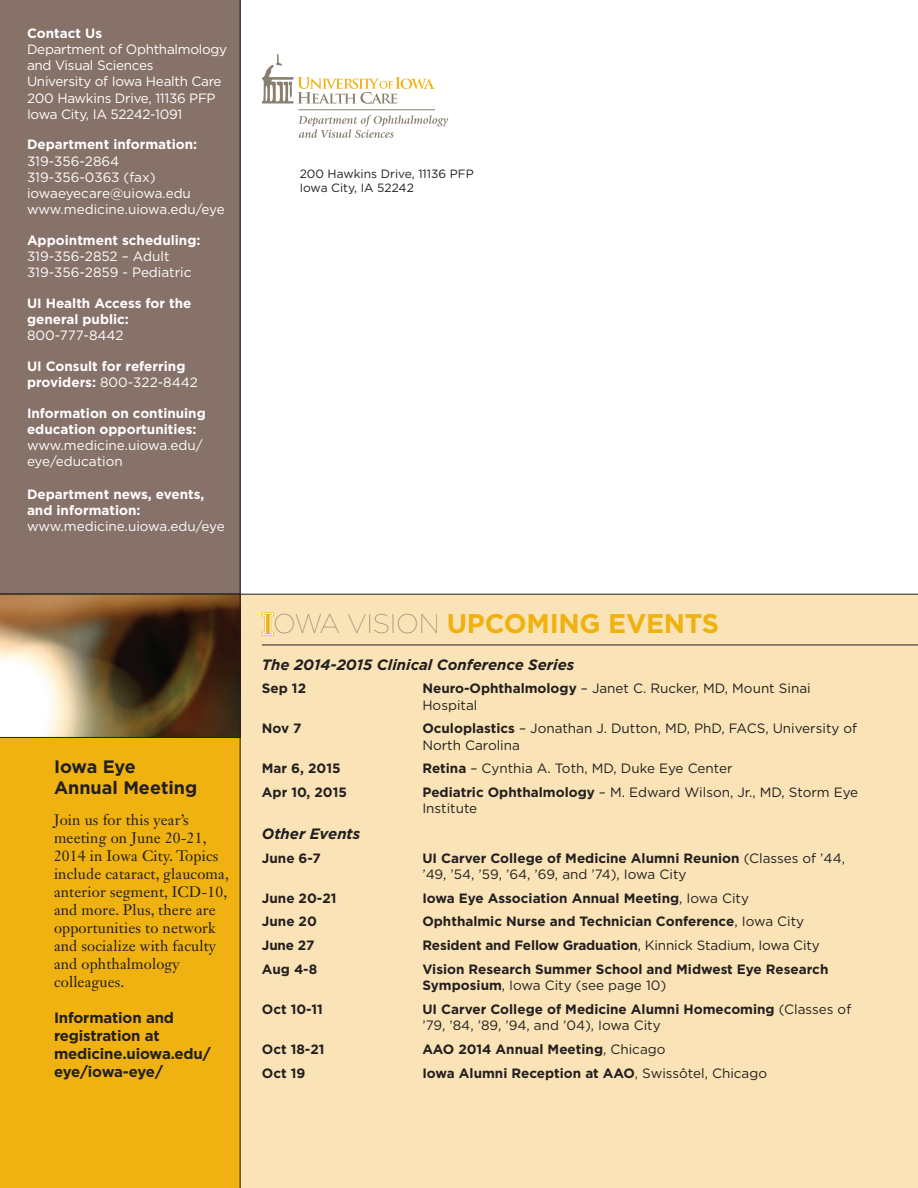
<style>
.page{position:relative;width:918px;height:1188px;background:#fff}
.page>*{position:absolute;margin:0;border:0;box-sizing:border-box;transform-origin:0 0}
.t1{font:700 27px "Gotham";letter-spacing:-.01em;color:#efb211}
.t2{font:700 18px/21.6px "Gotham";color:#231f20}
.t3{font:15px/18px "Janson Text LT Std";letter-spacing:.01em;color:#231f20}
.t4{font:700 15px/18px "Gotham";letter-spacing:-.01em;color:#231f20}
.t5{font:italic 700 15px "Gotham";color:#231f20}
.t6{font:13.5px/16.2px "Gotham";color:#231f20}
.t7{font:700 13.5px/16.2px "Gotham";color:#231f20}
.t8{font:13.5px/16.2px "Gotham";letter-spacing:-.005em;color:#fff}
.t9{font:700 13.5px/16.2px "Gotham";color:#fff}
.t10{font:12px/14.4px "Gotham";color:#231f20}
.s1{font-weight:400}
.s2{font-weight:100;color:#877269}
.s3{font-weight:700}
</style>
<div class="page">
<div style="left:0;top:0;width:240px;height:594px;background:#877269"></div>
<div style="left:240px;top:594px;width:678px;height:594px;background:#fae4b7"></div>
<hr style="left:262px;top:645px;width:656px;height:1px;background:#231f20">
<svg style="left:299px;top:115px;width:149px;height:23px"></svg>
<svg style="left:262px;top:54px;width:173px;height:50px"></svg>
<hr style="left:298px;top:109px;width:137px;height:1px;background:#887f6f">
<div style="left:0;top:738px;width:240px;height:450px;background:#efb211"></div>
<svg style="left:262px;top:612px;width:12px;height:24px"></svg>
<svg style="left:0;top:594px;width:240px;height:144px;background:#7e684e"></svg>
<p class="t9" style="left:27px;top:25px;width:77px">Contact Us</p>
<p class="t8" style="left:27px;top:41px;width:202px">Department of Ophthalmology and Visual Sciences<br>U niversity of I owa Health Care<br>200 Hawkins D rive, 11136 PFP<br>I owa City, I A 52242-1091</p>
<p class="t9" style="left:27px;top:136px;width:172px">Department information:</p>
<p class="t8" style="left:27px;top:152px;width:199px">319-356-2864<br>319-356-0363 (fax) iowaeyecare@uiowa.edu www.medicine.uiowa.edu/eye</p>
<p class="t9" style="left:27px;top:232px;width:175px">Appointment scheduling:</p>
<p class="t8" style="left:27px;top:248px;width:166px">319-356-2852 – Adult<br>319-356-2859 - Pediatric</p>
<p class="t9" style="left:27px;top:295px;width:166px">UI Health Access for the general public:</p>
<p class="t8" style="left:27px;top:327px;width:98px">800-777-8442</p>
<p class="t9" style="left:27px;top:358px;width:172px">UI Consult for referring providers: <span class="s1">800-322-8442</span></p>
<p class="t9" style="left:27px;top:405px;width:180px">I nformation on continuing education opportunities:</p>
<p class="t8" style="left:27px;top:437px;width:177px">www.medicine.uiowa.edu/ eye/education</p>
<p class="t9" style="left:27px;top:486px;width:179px">Department news, events, and information:</p>
<p class="t8" style="left:27px;top:518px;width:199px">www.medicine.uiowa.edu/eye</p>
<h2 class="t2" style="left:54px;top:755px;width:145px">I owa Eye<br>Annual Meeting</h2>
<p class="t3" style="left:54px;top:811px;width:176px">Join us for this year’s meeting on June 20-21,<br>2014 in Iowa City. Topics include cataract, glaucoma, anterior segment, ICD-10, and more. Plus, there are opportunities to network and socialize with faculty and ophthalmology colleagues.</p>
<p class="t4" style="left:54px;top:1009px;width:158px">I nformation and registration at medicine.uiowa.edu/ eye/iowa-eye/</p>
<p class="t10" style="left:300px;top:166px;width:159px">200 Hawkins D rive, 11136 PFP<br>I owa City, I A 52242</p>
<h1 class="t1" style="left:273px;top:605px;width:447px"><span class="s2">OWA VISION</span> Upcoming events</h1>
<p class="t5" style="left:262px;top:654px;width:314px">The 2014-2015 Clinical Conference Series</p>
<p class="t7" style="left:262px;top:681px;width:46px">Sep 12</p>
<p class="t6" style="left:422px;top:680px;width:390px"><span class="s3">Neuro-Ophthalmology</span> – Janet C. Rucker, MD, M ount Sinai<br>Hospital</p>
<p class="t7" style="left:262px;top:720px;width:41px">Nov 7</p>
<p class="t6" style="left:422px;top:720px;width:436px"><span class="s3">Oculoplastics</span> – Jonathan J. Dutton, MD, PhD, FACS, U niversity of<br>North Carolina</p>
<p class="t7" style="left:262px;top:760px;width:80px">Mar 6, 2015</p>
<p class="t6" style="left:422px;top:760px;width:312px"><span class="s3">Retina</span> – Cynthia A. Toth, MD, D uke Eye Center</p>
<p class="t7" style="left:262px;top:784px;width:87px">Apr 10, 2015</p>
<p class="t6" style="left:422px;top:784px;width:437px"><span class="s3">Pediatric Ophthalmology</span> – M . Edward Wilson, Jr., MD, Storm Eye<br>I nstitute</p>
<p class="t5" style="left:262px;top:824px;width:100px">Other Events</p>
<p class="t7" style="left:262px;top:850px;width:61px">June 6-7</p>
<p class="t6" style="left:422px;top:850px;width:424px"><span class="s3">UI Carver College of Medicine Alumni Reunion</span> (Classes of ’44, ’49, ’54, ’59, ’64, ’69, and ’74), I owa City</p>
<p class="t7" style="left:262px;top:890px;width:76px">June 20-21</p>
<p class="t7" style="left:422px;top:890px;width:328px">Iowa Eye Association Annual Meeting<span class="s1">, I owa City</span></p>
<p class="t7" style="left:262px;top:913px;width:57px">June 20</p>
<p class="t7" style="left:422px;top:913px;width:383px">Ophthalmic N urse and Technician Conference<span class="s1">, I owa City</span></p>
<p class="t7" style="left:262px;top:937px;width:54px">June 27</p>
<p class="t7" style="left:422px;top:937px;width:399px">Resident and Fellow Graduation<span class="s1">, Kinnick Stadium, I owa City</span></p>
<p class="t7" style="left:262px;top:961px;width:57px">Aug 4-8</p>
<p class="t7" style="left:422px;top:961px;width:408px">Vision Research Summer School and M idwest Eye Research<br>Symposium<span class="s1">, I owa City (see page 10)</span></p>
<p class="t7" style="left:262px;top:1001px;width:62px">Oct 10-11</p>
<p class="t6" style="left:422px;top:1001px;width:430px"><span class="s3">UI Carver College of Medicine Alumni Homecoming</span> (Classes of ’79, ’84, ’89, ’94, and ’04), I owa City</p>
<p class="t7" style="left:262px;top:1041px;width:64px">Oct 18-21</p>
<p class="t7" style="left:422px;top:1041px;width:9px">AAO</p>
<p class="t7" style="left:458px;top:1041px;width:209px">2014 Annual Meeting<span class="s1">, Chicago</span></p>
<p class="t7" style="left:262px;top:1065px;width:45px">Oct 19</p>
<p class="t7" style="left:422px;top:1065px;width:192px">Iowa Alumni Reception at AAO</p>
<p class="t6" style="left:635px;top:1064px;width:134px">, Swissôtel, Chicago</p>
</div>
